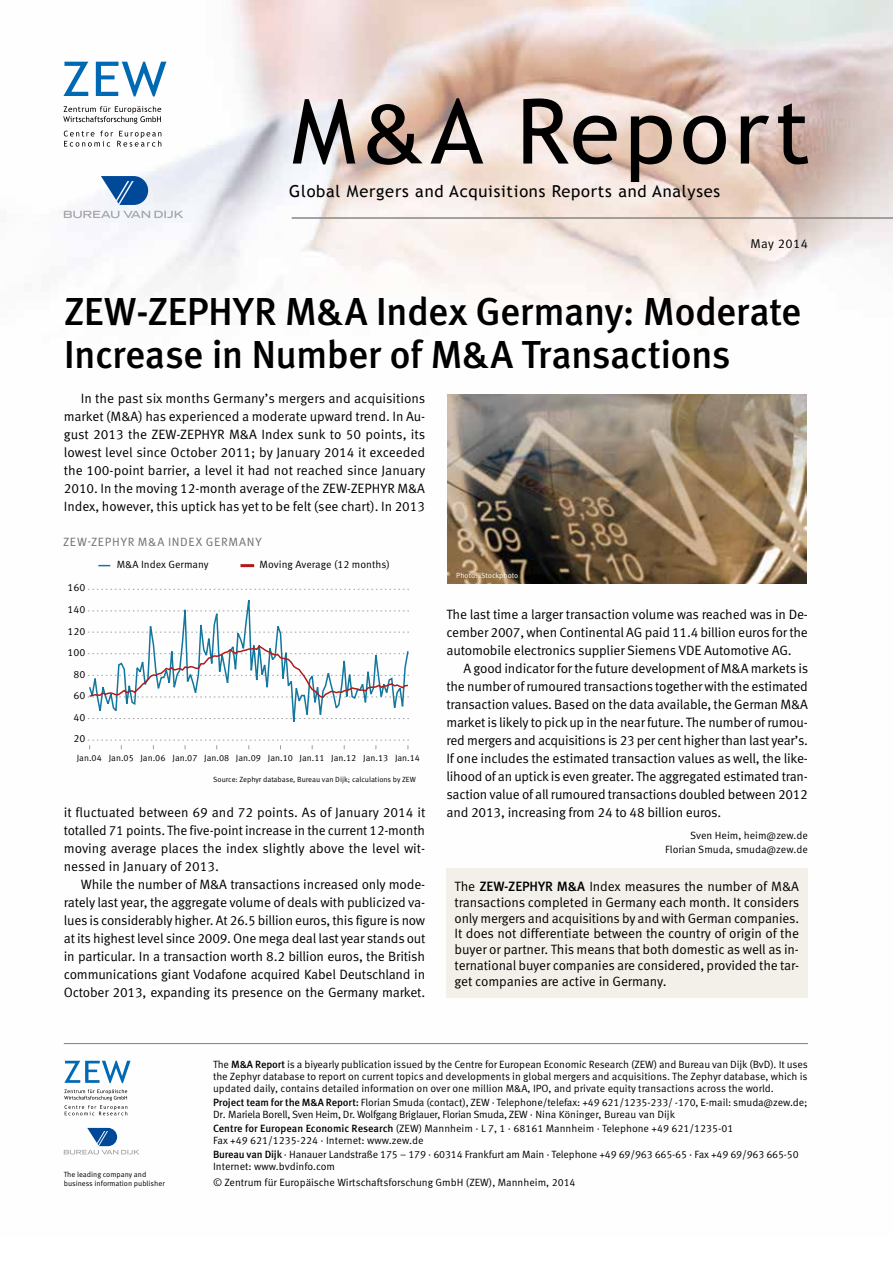
<style>
.page{position:relative;width:893px;height:1263px;background:#fff}
.page>*{position:absolute;margin:0;border:0;box-sizing:border-box;transform-origin:0 0}
.t1{font:90px "Trebuchet MS";letter-spacing:.06em;color:#000}
.t2{font:500 39px/43.5px "Meta Pro";letter-spacing:-.02em;color:#000}
.t3{font:16.5px "Trebuchet MS";letter-spacing:.045em;color:#000}
.t4{font:13.5px/18px "Meta Pro";letter-spacing:-.015em;color:#000;text-align:justify}
.t5{font:12.75px "Meta Pro";letter-spacing:.03em;color:#000}
.t6{font:12px "Meta Pro";letter-spacing:.06em;color:#6f6f6e}
.t7{font:10.5px/12px "Meta Pro";letter-spacing:-.005em;color:#000}
.t8{font:9px "Meta Pro";color:#000}
.t9{font:7.5px/9px "Meta Pro";color:#000}
.t10{font:7.5px "Meta Pro";color:#fff}
.s1{font-family:"Meta Pro"}
.s2{font-weight:500}
</style>
<div class="page">
<img style="left:63px;top:0;width:830px;height:1155px">
<hr style="left:292px;top:217px;width:601px;height:2px;background:#878786">
<svg style="left:64px;top:1128px;width:75px;height:26px"></svg>
<svg style="left:88px;top:744px;width:321px;height:5px"></svg>
<svg style="left:88px;top:581px;width:322px;height:163px"></svg>
<svg style="left:88px;top:644px;width:322px;height:55px"></svg>
<svg style="left:98px;top:565px;width:12px;height:1px"></svg>
<hr style="left:240px;top:564px;width:14px;height:3px;background:#b01b1a">
<img style="left:448px;top:395px;width:359px;height:188px">
<div style="left:446px;top:868px;width:361px;height:130px;background:#f3f0e9"></div>
<hr style="left:64px;top:1043px;width:744px;height:1px;background:#94813a">
<svg style="left:64px;top:131px;width:97px;height:16px"></svg>
<svg style="left:63px;top:62px;width:25px;height:34px"></svg>
<svg style="left:96px;top:62px;width:70px;height:34px"></svg>
<svg style="left:63px;top:106px;width:98px;height:18px"></svg>
<svg style="left:64px;top:211px;width:119px;height:7px"></svg>
<svg style="left:101px;top:176px;width:47px;height:29px"></svg>
<svg style="left:64px;top:1061px;width:67px;height:22px"></svg>
<svg style="left:64px;top:1089px;width:63px;height:26px"></svg>
<h1 class="t1" style="left:292px;top:79px;width:520px">M<span class="s1">&amp;</span>A Report</h1>
<p class="t3" style="left:289px;top:182px;width:433px">Global Mergers and Acquisitions Reports and Analyses</p>
<p class="t5" style="left:751px;top:236px;width:59px">May 2014</p>
<h2 class="t2" style="left:64px;top:290px;width:739px">ZEW-ZEPHYR M&amp;A Index Germany: Moderate<br>Increase in Number of M&amp;A Transactions</h2>
<p class="t4" style="left:64px;top:390px;width:363px;text-indent:17px">In the past six months Germany’s mergers and acquisitions market (M&amp;A) has experienced a moderate upward trend. In Au&shy;gust 2013 the ZEW-ZEPHYR M&amp;A Index sunk to 50 points, its lowest level since October 2011; by January 2014 it exceeded the 100-point barrier, a level it had not reached since January 2010. In the moving 12-month average of the ZEW-ZEPHYR M&amp;A Index, however, this uptick has yet to be felt (see chart). In 2013</p>
<p class="t6" style="left:63px;top:534px;width:200px">ZEW-ZEPHYR M&amp;A INDEX GERMANY</p>
<p class="t7" style="left:67px;top:582px;width:19px">160</p>
<p class="t7" style="left:67px;top:604px;width:19px">140</p>
<p class="t7" style="left:67px;top:625px;width:19px">120</p>
<p class="t7" style="left:67px;top:647px;width:19px">100</p>
<p class="t7" style="left:73px;top:668px;width:13px">80</p>
<p class="t7" style="left:73px;top:690px;width:13px">60</p>
<p class="t7" style="left:73px;top:711px;width:13px">40</p>
<p class="t7" style="left:73px;top:733px;width:13px">20</p>
<p class="t7" style="left:117px;top:559px;width:93px">M&amp;A Index Germany</p>
<p class="t7" style="left:260px;top:559px;width:132px">Moving Average (12 months)</p>
<p class="t8" style="left:77px;top:752px;width:345px">Jan.04 Jan.05 Jan.06 Jan.07 Jan.08 Jan.09 Jan.10 Jan.11 Jan.12 Jan.13 Jan.14</p>
<p class="t9" style="left:213px;top:775px;width:204px">Source: Zephyr database, Bureau van Dijk; calculations by ZEW</p>
<p class="t4" style="left:64px;top:804px;width:363px">it fluctuated between 69 and 72 points. As of January 2014 it totalled 71 points. The five-point increase in the current 12-month moving average places the index slightly above the level wit&shy;nessed in January of 2013.</p>
<p class="t4" style="left:64px;top:876px;width:363px;text-indent:17px">While the number of M&amp;A transactions increased only mode&shy;rately last year, the aggregate volume of deals with publicized va&shy;lues is considerably higher. At 26.5 billion euros, this figure is now at its highest level since 2009. One mega deal last year stands out in particular. In a transaction worth 8.2 billion euros, the British communications giant Vodafone acquired Kabel Deutschland in October 2013, expanding its presence on the Germany market.</p>
<p class="t10" style="left:456px;top:570px;width:64px">Photo: iStockphoto</p>
<p class="t4" style="left:446px;top:606px;width:363px">The last time a larger transaction volume was reached was in De&shy;cember 2007, when Continental AG paid 11.4 billion euros for the automobile electronics supplier Siemens VDE Automotive AG.</p>
<p class="t4" style="left:446px;top:660px;width:363px;text-indent:17px">A good indicator for the future development of M&amp;A markets is the number of rumoured transactions together with the estimated transaction values. Based on the data available, the German M&amp;A market is likely to pick up in the near future. The number of rumou&shy;red mergers and acquisitions is 23 per cent higher than last year’s.<br>If one includes the estimated transaction values as well, the like&shy;lihood of an uptick is even greater. The aggregated estimated tran&shy;saction value of all rumoured transactions doubled between 2012 and 2013, increasing from 24 to 48 billion euros.</p>
<p class="t7" style="left:665px;top:829px;width:144px;line-height:13.5px;text-align:right">Sven Heim, heim@zew.de<br>Florian Smuda, smuda@zew.de</p>
<p class="t4" style="left:455px;top:879px;width:346px;line-height:15.8px">The <span class="s2">ZEW-ZEPHYR M&amp;A</span> Index measures the number of M&amp;A transactions completed in Germany each month. It considers only mergers and acquisitions by and with German companies.<br>It does not differentiate between the country of origin of the buyer or partner. This means that both domestic as well as in&shy;ternational buyer companies are considered, provided the tar&shy;get companies are active in Germany.</p>
<p class="t9" style="left:64px;top:1170px;width:102px">The leading company and business information publisher</p>
<p class="t7" style="left:213px;top:1058px;width:596px;text-align:justify">The <span class="s2">M&amp;A Report</span> is a biyearly publication issued by the Centre for European Economic Research (ZEW) and Bureau van Dijk (BvD). It uses the Zephyr database to report on current topics and developments in global mergers and acquisitions. The Zephyr database, which is updated daily, contains detailed information on over one million M&amp;A, IPO, and private equity transactions across the world.</p>
<p class="t7" style="left:213px;top:1096px;width:596px"><span class="s2">Project team for the M&amp;A Report:</span> Florian Smuda (contact), ZEW · Telephone/telefax: +49 621/1235-233/ -170, E-mail: smuda@zew.de;<br>Dr. Mariela Borell, Sven Heim, Dr. Wolfgang Briglauer, Florian Smuda, ZEW · Nina Köninger, Bureau van Dijk</p>
<p class="t7" style="left:213px;top:1123px;width:522px"><span class="s2">Centre for European Economic Research</span> (ZEW) Mannheim · L 7, 1 · 68161 Mannheim · Telephone +49 621/1235-01<br>Fax +49 621/1235-224 · Internet: www.zew.de</p>
<p class="t7" style="left:213px;top:1149px;width:587px"><span class="s2">Bureau van Dijk</span> · Hanauer Landstraße 175 – 179 · 60314 Frankfurt am Main · Telephone +49 69/963 665-65 · Fax +49 69/963 665-50<br>Internet: www.bvdinfo.com</p>
<p class="t7" style="left:213px;top:1177px;width:364px">© Zentrum für Europäische Wirtschaftsforschung GmbH (ZEW), Mannheim, 2014</p>
</div>
